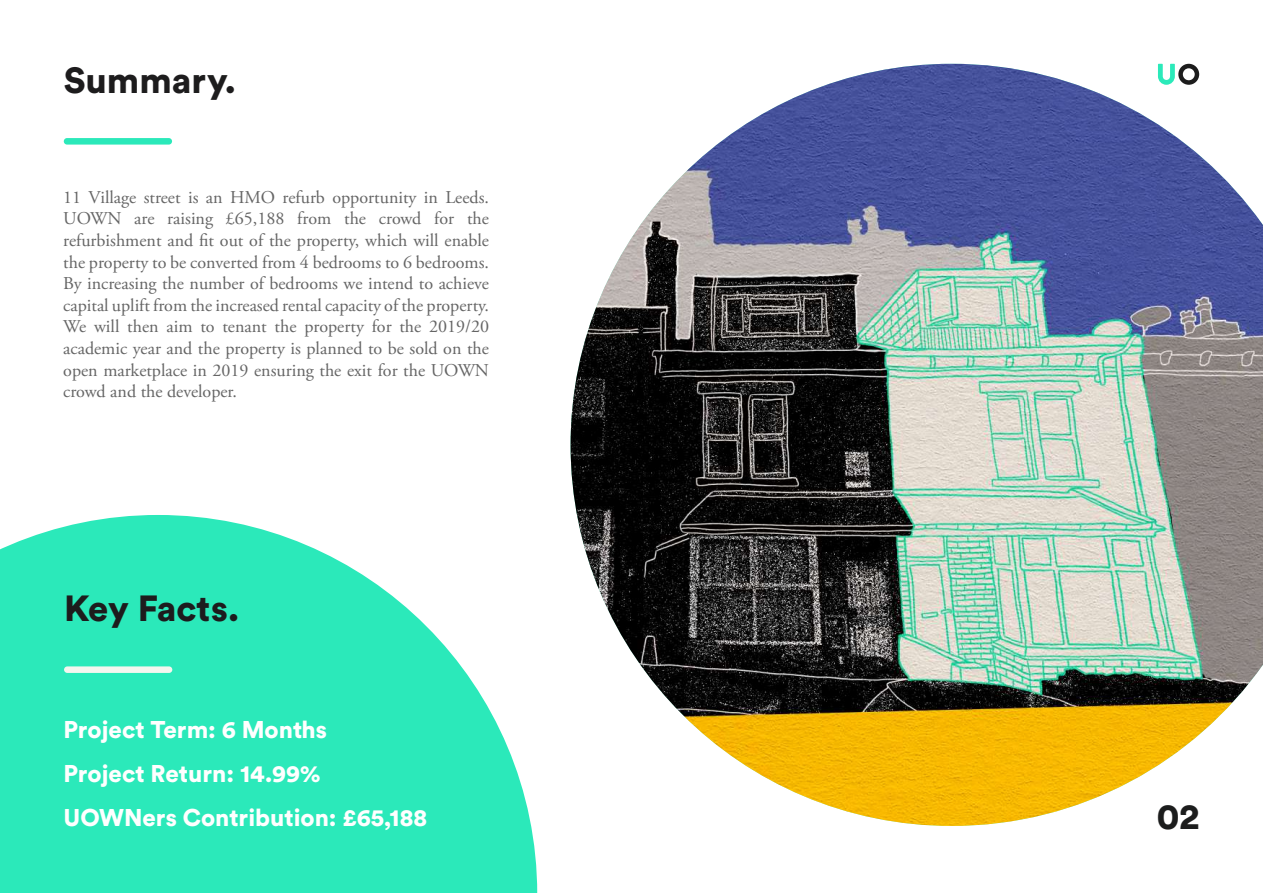
<style>
.page{position:relative;width:1263px;height:893px;background:#fff}
.page>*{position:absolute;margin:0;border:0;box-sizing:border-box;transform-origin:0 0}
.t1{font:900 36px "Circular Std";color:#1d1c1d}
.t2{font:900 36px "Circular Std";color:#1c1d1d}
.t3{font:900 24px/44.4px "Circular Std";color:#fff}
.t4{font:18px/21.6px "Adobe Garamond Pro";color:#656565;text-align:justify}
</style>
<div class="page">
<svg style="left:0;top:515px;width:537px;height:378px;fill:#2be9ba"></svg>
<img style="left:570px;top:64px;width:693px;height:762px">
<svg style="left:1158px;top:64px;width:41px;height:21px"></svg>
<div style="left:64px;top:666px;width:108px;height:7px;background:#f5f6ef;border-radius:3px"></div>
<div style="left:64px;top:138px;width:108px;height:7px;background:#2be9ba;border-radius:3px"></div>
<h1 class="t1" style="left:64px;top:56px;width:174px">Summary.</h1>
<p class="t4" style="left:63px;top:187px;width:427px">11 Village street is an HMO refurb opportunity in Leeds.<br>UOWN are raising £65,188 from the crowd for the refurbishment and fit out of the property, which will enable the property to be converted from 4 bedrooms to 6 bedrooms.<br>By increasing the number of bedrooms we intend to achieve capital uplift from the increased rental capacity of the property.<br>We will then aim to tenant the property for the 2019/20 academic year and the property is planned to be sold on the open marketplace in 2019 ensuring the exit for the UOWN crowd and the developer.</p>
<h1 class="t1" style="left:64px;top:585px;width:177px">Key Facts.</h1>
<h2 class="t3" style="left:64px;top:706px;width:365px">Project Term: 6 Months<br>Project Return: 14.99%<br>UOWNers Contribution: £65,188</h2>
<h1 class="t2" style="left:1157px;top:792px;width:44px">02</h1>
</div>
